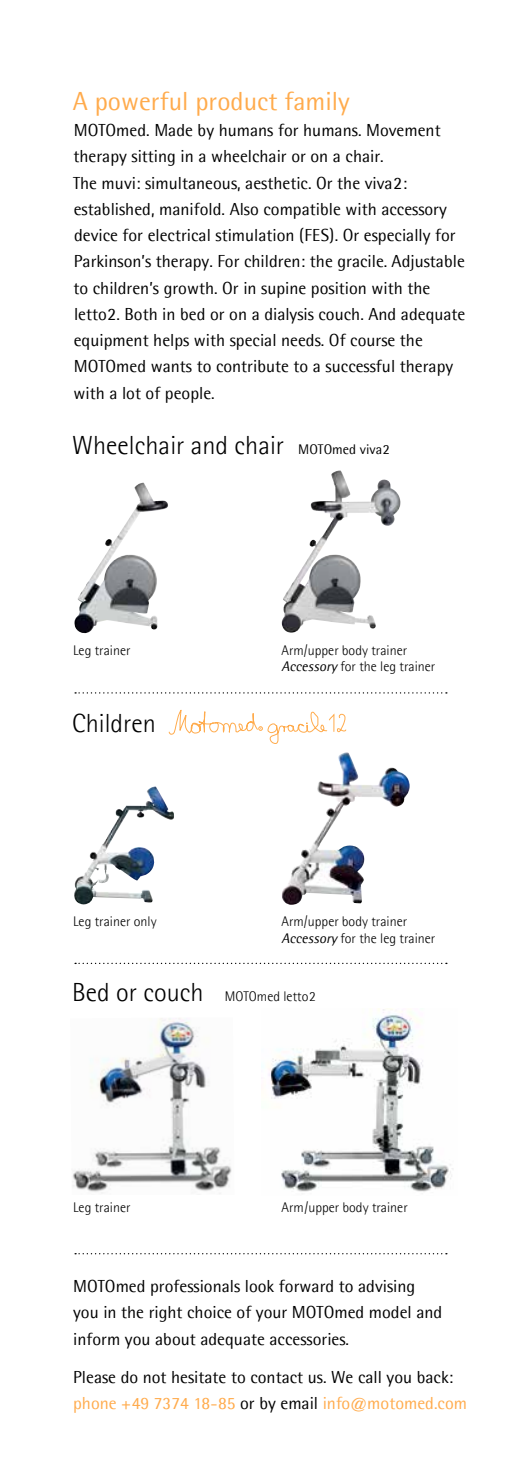
<style>
.page{position:relative;width:521px;height:1474px;background:#fff}
.page>*{position:absolute;margin:0;border:0;box-sizing:border-box;transform-origin:0 0}
.t1{font:300 26.25px "Agfa Rotis Semisans";color:#000}
.t2{font:26.25px "Agfa Rotis Semisans";color:#ffab4c}
.t3{font:17.5px/26.2px "Agfa Rotis Semisans";color:#000}
.t4{font:300 14px/16.8px "Agfa Rotis Semisans";color:#000}
.s1{font-weight:400;font-size:14px}
.s2{font-weight:400;font-style:italic}
.s3{font-size:26.25px}
.s4{color:#ffab4c}
</style>
<div class="page">
<img style="left:74px;top:788px;width:79px;height:116px">
<img style="left:282px;top:786px;width:128px;height:118px">
<svg style="left:75px;top:1253px;width:372px;height:1px"></svg>
<svg style="left:75px;top:962px;width:372px;height:2px"></svg>
<img style="left:74px;top:482px;width:83px;height:152px">
<img style="left:281px;top:471px;width:95px;height:161px">
<img style="left:72px;top:1018px;width:160px;height:176px">
<img style="left:262px;top:1008px;width:191px;height:184px">
<svg style="left:75px;top:692px;width:372px;height:94px"></svg>
<h1 class="t2" style="left:73px;top:89px;width:278px">A powerful product family</h1>
<p class="t3" style="left:73px;top:118px;width:394px">MOTOmed. Made by humans for humans. Movement therapy sitting in a wheelchair or on a chair.<br>The muvi: simultaneous, aesthetic. Or the viva2: established, manifold. Also compatible with accessory device for electrical stimulation (FES). Or especially for Parkinson’s therapy. For children: the gracile. Adjustable to children’s growth. Or in supine position with the letto2. Both in bed or on a dialysis couch. And adequate equipment helps with special needs. Of course the MOTOmed wants to contribute to a successful therapy with a lot of people.</p>
<h1 class="t1" style="left:72px;top:430px;width:319px">Wheelchair and chair <span class="s1">MOTOmed viva2</span></h1>
<p class="t4" style="left:73px;top:641px;width:59px">leg trainer</p>
<h1 class="t1" style="left:72px;top:708px;width:85px">children</h1>
<p class="t4" style="left:282px;top:641px;width:155px">Arm/upper body trainer<br><span class="s2">Accessory</span> for the leg trainer</p>
<p class="t4" style="left:73px;top:912px;width:85px">leg trainer only</p>
<p class="t4" style="left:282px;top:912px;width:155px">Arm/upper body trainer<br><span class="s2">Accessory</span> for the leg trainer</p>
<p class="t4" style="left:72px;top:988px;width:245px"><span class="s3">Bed or couch</span> MOTOmed letto2</p>
<p class="t4" style="left:73px;top:1198px;width:59px">leg trainer</p>
<p class="t4" style="left:282px;top:1198px;width:128px">Arm/upper body trainer</p>
<p class="t3" style="left:73px;top:1274px;width:371px">MOTOmed professionals look forward to advising you in the right choice of your MOTOmed model and inform you about adequate accessories.</p>
<p class="t3" style="left:73px;top:1365px;width:395px">Please do not hesitate to contact us. We call you back: <span class="s4">phone +49 7374 18-85</span> or by email <span class="s4">info@motomed.com</span></p>
</div>
